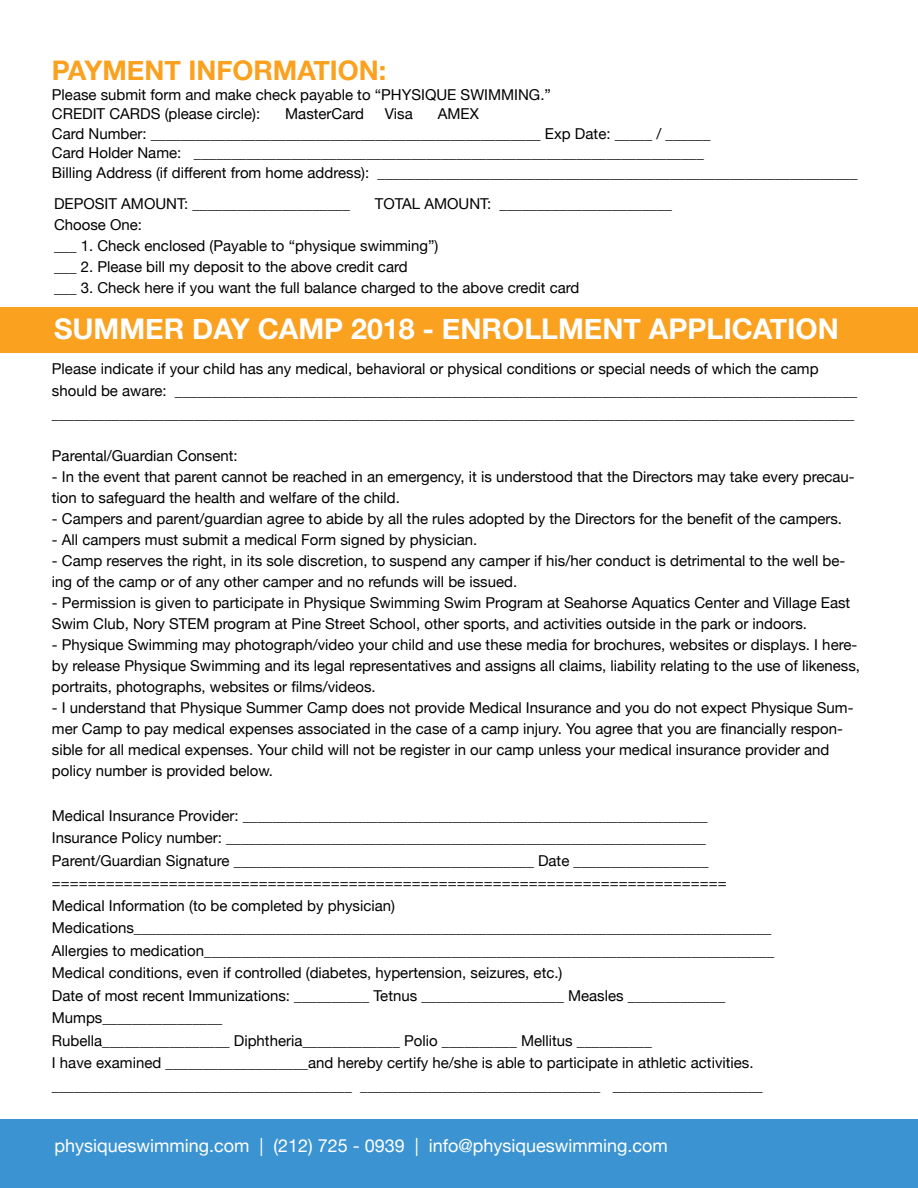
<style>
.page{position:relative;width:918px;height:1188px;background:#fff}
.page>*{position:absolute;margin:0;border:0;box-sizing:border-box;transform-origin:0 0}
.t1{font:700 28.5px "Helvetica Neue";color:#fff}
.t2{font:700 27px "Helvetica Neue";color:#faa11f}
.t3{font:18px "Helvetica Neue";color:#fff}
.t4{font:15px/22.5px "Helvetica Neue";color:#000}
</style>
<div class="page">
<div style="left:0;top:307px;width:918px;height:46px;background:#faa11f"></div>
<div style="left:0;top:1120px;width:918px;height:68px;background:#3b94d1"></div>
<h2 class="t2" style="left:52px;top:50px;width:336px">PAYMENT INFORMATION:</h2>
<p class="t4" style="left:52px;top:86px;width:501px;line-height:19.5px">Please submit form and make check payable to “PHYSIQUE SWIMMING.”<br>CREDIT CARDS (please circle):</p>
<p class="t4" style="left:285px;top:104px;width:80px">MasterCard</p>
<p class="t4" style="left:385px;top:104px;width:29px">Visa</p>
<p class="t4" style="left:52px;top:105px;width:807px;line-height:19.5px;text-indent:386px">AMEX<br>Card Number: ____________________________________________________ Exp Date: _____ / ______<br>Card Holder Name: ____________________________________________________________________<br>Billing Address (if different from home address): ________________________________________________________________</p>
<p class="t4" style="left:54px;top:193px;width:297px">DEPOSIT AMOUNT: _____________________</p>
<p class="t4" style="left:375px;top:193px;width:299px">TOTAL AMOUNT: _______________________</p>
<p class="t4" style="left:54px;top:215px;width:527px;line-height:21px">Choose One:<br>___ 1. Check enclosed (Payable to “physique swimming”)<br>___ 2. Please bill my deposit to the above credit card<br>___ 3. Check here if you want the full balance charged to the above credit card</p>
<h1 class="t1" style="left:54px;top:306px;width:786px">SUMMER DAY CAMP 2018 - ENROLLMENT APPLICATION</h1>
<p class="t4" style="left:52px;top:358px;width:807px">Please indicate if your child has any medical, behavioral or physical conditions or special needs of which the camp should be aware: ___________________________________________________________________________________________ ___________________________________________________________________________________________________________</p>
<p class="t4" style="left:52px;top:445px;width:187px">Parental/Guardian Consent:</p>
<p class="t4" style="left:52px;top:467px;width:804px;line-height:21px">- In the event that parent cannot be reached in an emergency, it is understood that the Directors may take every precau&shy;tion to safeguard the health and welfare of the child.</p>
<p class="t4" style="left:52px;top:508px;width:792px">- Campers and parent/guardian agree to abide by all the rules adopted by the Directors for the benefit of the campers.</p>
<p class="t4" style="left:52px;top:529px;width:427px">- All campers must submit a medical Form signed by physician.</p>
<p class="t4" style="left:52px;top:551px;width:795px;line-height:21px">- Camp reserves the right, in its sole discretion, to suspend any camper if his/her conduct is detrimental to the well be&shy;ing of the camp or of any other camper and no refunds will be issued.</p>
<p class="t4" style="left:52px;top:593px;width:800px;line-height:21px">- Permission is given to participate in Physique Swimming Swim Program at Seahorse Aquatics Center and Village East<br>Swim Club, Nory STEM program at Pine Street School, other sports, and activities outside in the park or indoors.</p>
<p class="t4" style="left:52px;top:635px;width:810px;line-height:21px">- Physique Swimming may photograph/video your child and use these media for brochures, websites or displays. I here&shy;by release Physique Swimming and its legal representatives and assigns all claims, liability relating to the use of likeness, portraits, photographs, websites or films/videos.</p>
<p class="t4" style="left:52px;top:698px;width:803px;line-height:21px">- I understand that Physique Summer Camp does not provide Medical Insurance and you do not expect Physique Sum&shy;mer Camp to pay medical expenses associated in the case of a camp injury. You agree that you are financially respon&shy;sible for all medical expenses. Your child will not be register in our camp unless your medical insurance provider and policy number is provided below.</p>
<p class="t4" style="left:52px;top:805px;width:724px">Medical Insurance Provider: ______________________________________________________________ Insurance Policy number: ________________________________________________________________ Parent/Guardian Signature ________________________________________ Date __________________ =========================================================================== Medical Information (to be completed by physician)<br>Medications_____________________________________________________________________________________ Allergies to medication____________________________________________________________________________ Medical conditions, even if controlled (diabetes, hypertension, seizures, etc.)<br>Date of most recent Immunizations: __________ Tetnus ___________________ Measles _____________ Mumps________________<br>Rubella_________________ Diphtheria_____________ Polio __________ Mellitus __________<br>I have examined ___________________and hereby certify he/she is able to participate in athletic activities. ________________________________________ ________________________________ ____________________</p>
<p class="t3" style="left:54px;top:1132px;width:615px">physiqueswimming.com | (212) 725 - 0939 | info@physiqueswimming.com</p>
</div>
